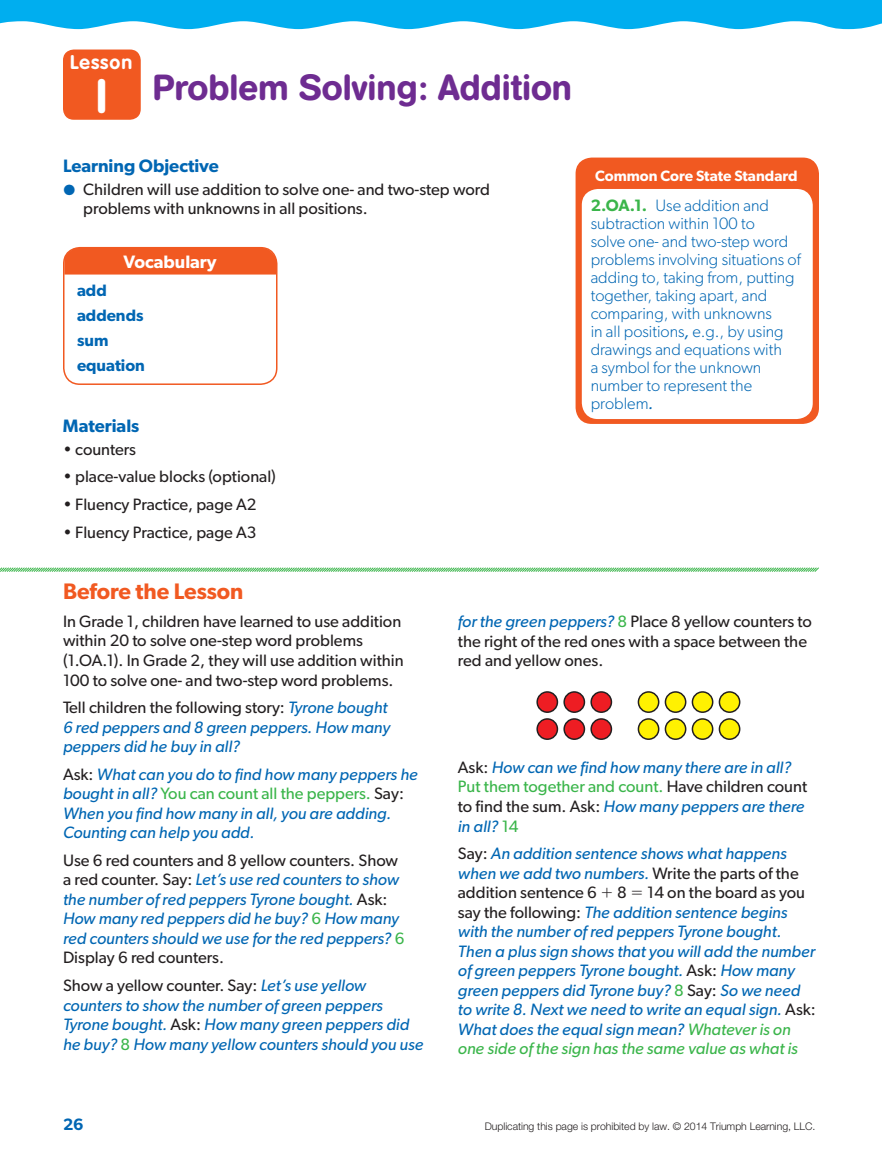
<style>
.page{position:relative;width:882px;height:1166px;background:#fff}
.page>*{position:absolute;margin:0;border:0;box-sizing:border-box;transform-origin:0 0}
.t1{font:700 48px "TRVAG Rounded Std";color:#fff}
.t2{font:500 36px "AG Book Rounded";color:#6e2c91}
.t3{font:600 22.5px "Gibson";color:#f15921}
.t4{font:700 19.5px "TRVAG Rounded Std";letter-spacing:.05em;color:#fff}
.t5{font:600 18px "Gibson";color:#0166b3}
.t6{font:600 18px "Gibson";color:#fff}
.t7{font:italic 16.5px/19.5px "Gibson";color:#0166b3}
.t8{font:16.5px/19.5px "Gibson";color:#231f20}
.t9{font:300 16.5px/18px "Gibson";color:#0166b3}
.t10{font:600 16.5px/24.9px "Gibson";color:#0166b3}
.t11{font:600 15px "Gibson";color:#fff}
.t12{font:300 10.5px "Helvetica Neue LT Std";letter-spacing:-.005em;color:#231f20}
.s1{color:#0166b3}
.s2{font-weight:600;color:#3ab54a}
.s3{font-weight:400;font-style:italic}
.s4{font-style:normal;color:#231f20}
.s5{font-style:normal;color:#3ab54a}
.s6{font-style:italic;color:#0166b3}
.s7{color:#3ab54a}
.s8{font-family:"Mathematical Pi One";font-style:normal;color:#231f20}
</style>
<div class="page">
<div style="left:63px;top:247px;width:215px;height:138px;border:2px solid #f15921;border-radius:16px"></div>
<div style="left:64px;top:248px;width:213px;height:26px;background:#f15921"></div>
<div style="left:576px;top:157px;width:243px;height:267px;background:#f15921;border-radius:16px"></div>
<div style="left:582px;top:189px;width:231px;height:230px;background:#fff;border-radius:16px"></div>
<div style="left:63px;top:50px;width:78px;height:70px;background:#f15921;border-radius:11px"></div>
<div style="left:537px;top:692px;width:20px;height:20px;background:#ee1d23;border-radius:50%"></div>
<div style="left:536px;top:691px;width:22px;height:22px;border:2px solid #231f20;border-radius:50%"></div>
<div style="left:564px;top:692px;width:20px;height:20px;background:#ee1d23;border-radius:50%"></div>
<div style="left:563px;top:691px;width:22px;height:22px;border:2px solid #231f20;border-radius:50%"></div>
<div style="left:591px;top:692px;width:20px;height:20px;background:#ee1d23;border-radius:50%"></div>
<div style="left:590px;top:691px;width:22px;height:22px;border:2px solid #231f20;border-radius:50%"></div>
<div style="left:537px;top:719px;width:20px;height:20px;background:#ee1d23;border-radius:50%"></div>
<div style="left:536px;top:718px;width:22px;height:22px;border:2px solid #231f20;border-radius:50%"></div>
<div style="left:564px;top:719px;width:20px;height:20px;background:#ee1d23;border-radius:50%"></div>
<div style="left:563px;top:718px;width:22px;height:22px;border:2px solid #231f20;border-radius:50%"></div>
<div style="left:591px;top:719px;width:20px;height:20px;background:#ee1d23;border-radius:50%"></div>
<div style="left:590px;top:718px;width:22px;height:22px;border:2px solid #231f20;border-radius:50%"></div>
<div style="left:638px;top:692px;width:21px;height:20px;background:#fff101;border-radius:50%"></div>
<div style="left:638px;top:691px;width:21px;height:22px;border:2px solid #231f20;border-radius:50%"></div>
<div style="left:665px;top:692px;width:21px;height:20px;background:#fff101;border-radius:50%"></div>
<div style="left:665px;top:691px;width:21px;height:22px;border:2px solid #231f20;border-radius:50%"></div>
<div style="left:692px;top:692px;width:21px;height:20px;background:#fff101;border-radius:50%"></div>
<div style="left:692px;top:691px;width:21px;height:22px;border:2px solid #231f20;border-radius:50%"></div>
<div style="left:719px;top:692px;width:21px;height:20px;background:#fff101;border-radius:50%"></div>
<div style="left:719px;top:691px;width:21px;height:22px;border:2px solid #231f20;border-radius:50%"></div>
<div style="left:638px;top:719px;width:21px;height:20px;background:#fff101;border-radius:50%"></div>
<div style="left:638px;top:718px;width:21px;height:22px;border:2px solid #231f20;border-radius:50%"></div>
<div style="left:665px;top:719px;width:21px;height:20px;background:#fff101;border-radius:50%"></div>
<div style="left:665px;top:718px;width:21px;height:22px;border:2px solid #231f20;border-radius:50%"></div>
<div style="left:692px;top:719px;width:21px;height:20px;background:#fff101;border-radius:50%"></div>
<div style="left:692px;top:718px;width:21px;height:22px;border:2px solid #231f20;border-radius:50%"></div>
<div style="left:719px;top:719px;width:21px;height:20px;background:#fff101;border-radius:50%"></div>
<div style="left:719px;top:718px;width:21px;height:22px;border:2px solid #231f20;border-radius:50%"></div>
<svg style="left:0;top:567px;width:819px;height:5px;background:#9ddaa5"></svg>
<svg style="left:0;top:0;width:882px;height:29px;background:#21b8f1"></svg>
<p class="t4" style="left:70px;top:51px;width:63px">Lesson</p>
<p class="t1" style="left:95px;top:68px;width:15px">1</p>
<p class="t2" style="left:153px;top:67px;width:421px">Problem Solving: Addition</p>
<p class="t5" style="left:63px;top:155px;width:158px">Learning Objective</p>
<p class="t8" style="left:83px;top:179px;width:408px;text-indent:-20px"><span class="s1">•</span> Children will use addition to solve one- and two-step word problems with unknowns in all positions.</p>
<p class="t6" style="left:123px;top:251px;width:95px">Vocabulary</p>
<p class="t10" style="left:77px;top:277px;width:69px">add addends sum equation</p>
<p class="t5" style="left:63px;top:415px;width:78px">Materials</p>
<p class="t8" style="left:63px;top:439px;width:75px">• counters</p>
<p class="t8" style="left:63px;top:467px;width:214px">• place-value blocks (optional)</p>
<p class="t8" style="left:63px;top:494px;width:195px">• Fluency Practice, page A2</p>
<p class="t8" style="left:63px;top:522px;width:195px">• Fluency Practice, page A3</p>
<p class="t3" style="left:63px;top:578px;width:182px">Before the Lesson</p>
<p class="t11" style="left:595px;top:167px;width:204px">Common Core State Standard</p>
<p class="t9" style="left:591px;top:196px;width:212px"><span class="s2">2.OA.1.</span> Use addition and subtraction within 100 to<br>solve one- and two-step word problems involving situations of adding to, taking from, putting together, taking apart, and comparing, with unknowns<br>in all positions<span class="s3">,</span> e.g., by using drawings and equations with<br>a symbol for the unknown number to represent the problem<span class="s3">.</span></p>
<p class="t8" style="left:63px;top:611px;width:342px">In Grade 1, children have learned to use addition within 20 to solve one-step word problems (1.OA.1). In Grade 2, they will use addition within 100 to solve one- and two-step word problems.</p>
<p class="t7" style="left:63px;top:697px;width:329px"><span class="s4">Tell children the following story:</span> Tyrone bought<br>6 red peppers and 8 green peppers. How many peppers did he buy in all?</p>
<p class="t7" style="left:63px;top:764px;width:356px"><span class="s4">Ask:</span> What can you do to find how many peppers he bought in all? <span class="s5">You can count all the peppers.</span> <span class="s4">Say:<br></span>When you find how many in all, you are adding.<br>Counting can help you add.</p>
<p class="t7" style="left:63px;top:850px;width:343px"><span class="s4">Use 6 red counters and 8 yellow counters. Show a red counter. Say:</span> Let’s use red counters to show the number of red peppers Tyrone bought. <span class="s4">Ask:<br></span>How many red peppers did he buy? <span class="s5">6</span> How many red counters should we use for the red peppers? <span class="s5">6<br></span><span class="s4">Display 6 red counters.</span></p>
<p class="t7" style="left:63px;top:975px;width:362px"><span class="s4">Show a yellow counter. Say:</span> Let’s use yellow counters to show the number of green peppers Tyrone bought. <span class="s4">Ask:</span> How many green peppers did he buy? <span class="s5">8</span> How many yellow counters should you use</p>
<p class="t8" style="left:458px;top:611px;width:356px"><span class="s6">for the green peppers?</span> <span class="s7">8</span> Place 8 yellow counters to the right of the red ones with a space between the red and yellow ones.</p>
<p class="t7" style="left:458px;top:757px;width:351px"><span class="s4">Ask:</span> How can we find how many there are in all?<br><span class="s5">Put them together and count.</span> <span class="s4">Have children count to find the sum. Ask:</span> How many peppers are there in all? <span class="s5">14</span></p>
<p class="t7" style="left:458px;top:843px;width:360px"><span class="s4">Say:</span> An addition sentence shows what happens when we add two numbers. <span class="s4">Write the parts of the addition sentence 6</span> <span class="s8">1</span> <span class="s4">8</span> <span class="s8">5</span> <span class="s4">14 on the board as you say the following:</span> The addition sentence begins with the number of red peppers Tyrone bought.<br>Then a plus sign shows that you will add the number of green peppers Tyrone bought. <span class="s4">Ask:</span> How many green peppers did Tyrone buy? <span class="s5">8</span> <span class="s4">Say:</span> So we need to write 8. Next we need to write an equal sign. <span class="s4">Ask:<br></span>What does the equal sign mean? <span class="s7">Whatever is on one side of the sign has the same value as what is</span></p>
<p class="t10" style="left:63px;top:1111px;width:22px">26</p>
<p class="t12" style="left:485px;top:1119px;width:332px">Duplicating this page is prohibited by law. © 2014 Triumph Learning, LLC.</p>
</div>
